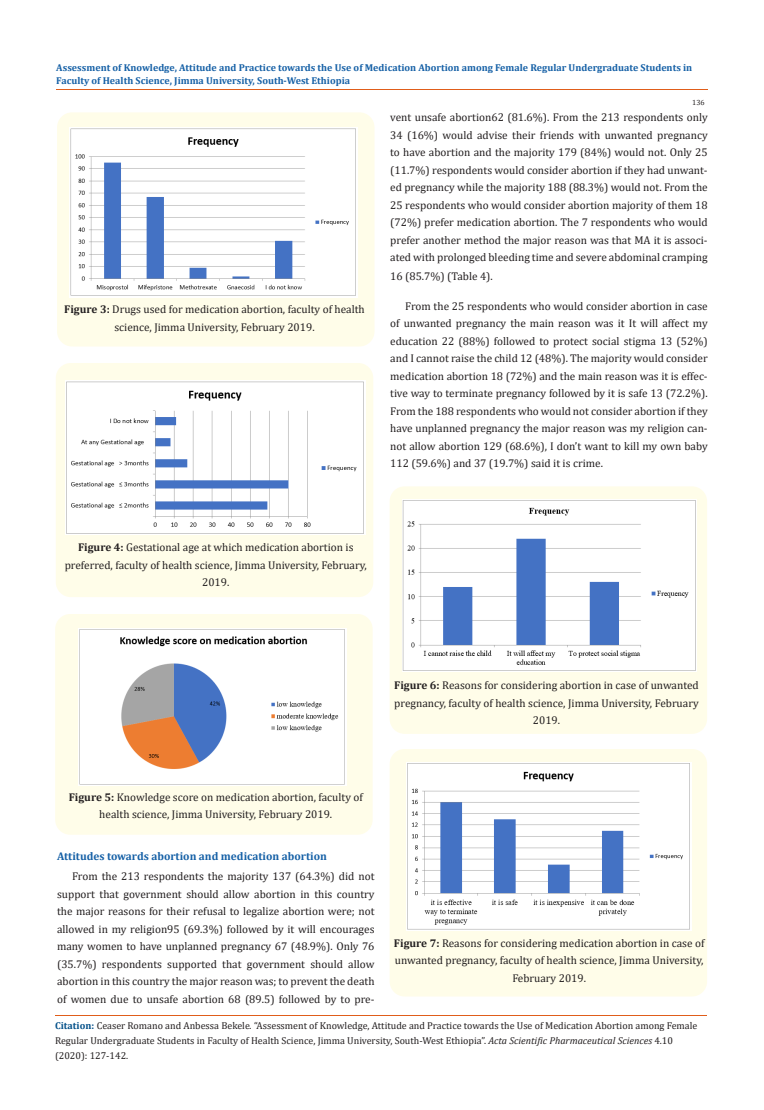
<style>
.page{position:relative;width:764px;height:1110px;background:#fff}
.page>*{position:absolute;margin:0;border:0;box-sizing:border-box;transform-origin:0 0}
.t1{font:11.25px/17.5px "Cambria";color:#231f20;text-align:center}
.Heading_2{font:700 11.25px "Cambria";color:#1560a6}
.t2{font:10px/15px "Cambria";color:#231f20}
.t3{font:700 10px/12.5px "Cambria";color:#1560a6}
.t4{font:7.5px "Cambria";color:#231f20}
.s1{font-weight:700}
.s2{font-weight:700;color:#035089}
.s3{font-style:italic}
</style>
<div class="page">
<hr style="left:56px;top:90px;width:652px;height:1px;background:#e05d1a">
<hr style="left:55px;top:1015px;width:651px;height:1px;background:#e05d1a">
<div style="left:57px;top:112px;width:317px;height:235px;background:#fffde9;border-radius:15px"></div>
<img style="left:70px;top:128px;width:288px;height:169px">
<div style="left:56px;top:363px;width:317px;height:234px;background:#fffde9;border-radius:15px"></div>
<img style="left:65px;top:380px;width:300px;height:155px">
<div style="left:55px;top:614px;width:318px;height:221px;background:#fffde9;border-radius:15px"></div>
<img style="left:78px;top:628px;width:269px;height:157px">
<div style="left:389px;top:486px;width:318px;height:248px;background:#fffde9;border-radius:15px"></div>
<img style="left:402px;top:499px;width:294px;height:173px">
<div style="left:390px;top:749px;width:317px;height:248px;background:#fffde9;border-radius:15px"></div>
<img style="left:406px;top:763px;width:286px;height:167px">
<p class="t3" style="left:56px;top:61px;width:637px">Assessment of Knowledge, Attitude and Practice towards the Use of Medication Abortion among Female Regular Undergraduate Students in<br>Faculty of Health Science, Jimma University, South-West Ethiopia</p>
<p class="t1" style="left:64px;top:300px;width:302px"><span class="s1">Figure 3:</span> Drugs used for medication abortion, faculty of health science, Jimma University, February 2019.</p>
<p class="t4" style="left:692px;top:98px;width:14px">136</p>
<p class="t1" style="left:390px;top:108px;width:319px;text-align:justify">vent unsafe abortion62 (81.6%). From the 213 respondents only 34 (16%) would advise their friends with unwanted pregnancy to have abortion and the majority 179 (84%) would not. Only 25 (11.7%) respondents would consider abortion if they had unwant&shy;ed pregnancy while the majority 188 (88.3%) would not. From the 25 respondents who would consider abortion majority of them 18 (72%) prefer medication abortion. The 7 respondents who would prefer another method the major reason was that MA it is associ&shy;ated with prolonged bleeding time and severe abdominal cramping</p>
<p class="t1" style="left:390px;top:267px;width:104px">16 (85.7%) (Table 4).</p>
<p class="t1" style="left:390px;top:297px;width:319px;text-align:justify;text-indent:15px">From the 25 respondents who would consider abortion in case of unwanted pregnancy the main reason was it It will affect my education 22 (88%) followed to protect social stigma 13 (52%) and I cannot raise the child 12 (48%). The majority would consider medication abortion 18 (72%) and the main reason was it is effec&shy;tive way to terminate pregnancy followed by it is safe 13 (72.2%).<br>From the 188 respondents who would not consider abortion if they have unplanned pregnancy the major reason was my religion can&shy;not allow abortion 129 (68.6%), I don’t want to kill my own baby 112 (59.6%) and 37 (19.7%) said it is crime.</p>
<p class="t1" style="left:65px;top:539px;width:304px"><span class="s1">Figure 4:</span> Gestational age at which medication abortion is preferred, faculty of health science, Jimma University, February,<br>2019.</p>
<p class="t1" style="left:394px;top:677px;width:306px"><span class="s1">Figure 6:</span> Reasons for considering abortion in case of unwanted pregnancy, faculty of health science, Jimma University, February<br>2019.</p>
<p class="t1" style="left:69px;top:788px;width:296px"><span class="s1">Figure 5:</span> Knowledge score on medication abortion, faculty of health science, Jimma University, February 2019.</p>
<p class="Heading_2" style="left:57px;top:848px;width:271px">Attitudes towards abortion and medication abortion</p>
<p class="t1" style="left:57px;top:867px;width:319px;text-align:justify;text-indent:15px">From the 213 respondents the majority 137 (64.3%) did not support that government should allow abortion in this country the major reasons for their refusal to legalize abortion were; not allowed in my religion95 (69.3%) followed by it will encourages many women to have unplanned pregnancy 67 (48.9%). Only 76 (35.7%) respondents supported that government should allow abortion in this country the major reason was; to prevent the death of women due to unsafe abortion 68 (89.5) followed by to pre-</p>
<p class="t1" style="left:394px;top:934px;width:312px"><span class="s1">Figure 7:</span> Reasons for considering medication abortion in case of unwanted pregnancy, faculty of health science, Jimma University,<br>February 2019.</p>
<p class="t2" style="left:55px;top:1018px;width:644px"><span class="s2">Citation:</span> Ceaser Romano and Anbessa Bekele<span class="s3">.</span> “Assessment of Knowledge, Attitude and Practice towards the Use of Medication Abortion among Female<br>Regular Undergraduate Students in Faculty of Health Science, Jimma University, South-West Ethiopia”. <span class="s3">Acta Scientific Pharmaceutical Sciences</span> 4.10 (2020): 127-142.</p>
</div>
